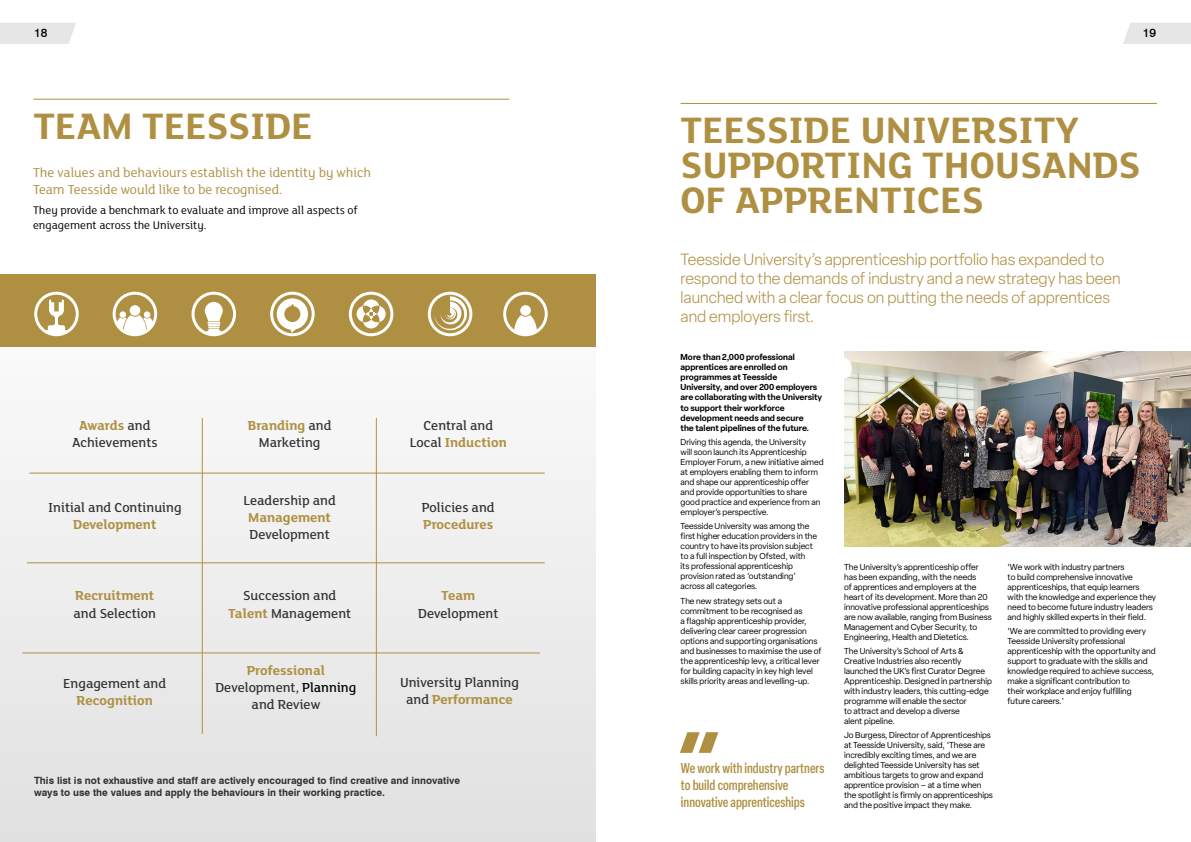
<style>
.page{position:relative;width:1191px;height:842px;background:#fff}
.page>*{position:absolute;margin:0;border:0;box-sizing:border-box;transform-origin:0 0}
.t1{font:700 40px/35px "FS Lola";color:#af9043}
.t2{font:300 16px/19.2px "Elza";color:#af9043}
.t3{font:500 14.2px/17px "FS Lola";color:#333232;text-align:center}
.t4{font:700 14.2px "FS Lola";color:#af9043}
.t5{font:14px/16.8px "FS Lola";color:#af9043}
.t6{font:500 condensed 14px/16.8px "Elza";color:#af9043}
.t7{font:12px/14.4px "FS Lola";color:#000}
.t8{font:500 12px "Swiss 721 BT";color:#000}
.Footnote{font:700 10px/12px "Swiss 721 BT";color:#333232}
.t9{font:8.5px/10px "Elza";color:#000}
.t10{font:600 8.5px/10.2px "Elza";color:#000}
.s1{font-weight:700;color:#af9043}
.s2{color:#000}
.s3{font-family:"Swiss 721 BT"}
</style>
<div class="page">
<div style="left:0;top:23px;width:76px;height:21px;background:#e6e6e6"></div>
<hr style="left:680px;top:103px;width:477px;height:1px;background:#af9043">
<svg style="left:1123px;top:23px;width:68px;height:21px"></svg>
<div style="left:0;top:257px;width:595px;height:585px;background:#eee"></div>
<hr style="left:202px;top:418px;width:1px;height:316px;background:#af9043">
<hr style="left:376px;top:418px;width:1px;height:318px;background:#af9043">
<hr style="left:29px;top:473px;width:515px;height:1px;background:#af9043">
<hr style="left:27px;top:563px;width:517px;height:1px;background:#af9043">
<hr style="left:22px;top:653px;width:518px;height:1px;background:#af9043">
<div style="left:0;top:275px;width:595px;height:72px;background:#af9043"></div>
<svg style="left:191px;top:292px;width:45px;height:44px"></svg>
<svg style="left:428px;top:292px;width:44px;height:44px"></svg>
<svg style="left:270px;top:292px;width:45px;height:44px"></svg>
<svg style="left:349px;top:292px;width:44px;height:44px"></svg>
<svg style="left:34px;top:292px;width:45px;height:44px"></svg>
<svg style="left:113px;top:292px;width:44px;height:44px"></svg>
<div style="left:130px;top:305px;width:10px;height:11px;background:#fff;border-radius:50%"></div>
<div style="left:144px;top:311px;width:6px;height:7px;background:#fff;border-radius:50%"></div>
<div style="left:120px;top:311px;width:6px;height:7px;background:#fff;border-radius:50%"></div>
<svg style="left:503px;top:292px;width:45px;height:44px"></svg>
<hr style="left:33px;top:99px;width:476px;height:1px;background:#af9043">
<img style="left:844px;top:351px;width:347px;height:196px">
<svg style="left:680px;top:732px;width:38px;height:21px"></svg>
<h3 class="t8" style="left:34px;top:26px;width:15px">18</h3>
<h1 class="t1" style="left:33px;top:107px;width:281px">TEAM TEESSIDE</h1>
<p class="t5" style="left:33px;top:164px;width:340px">The values and behaviours establish the identity by which<br>Team Teesside would like to be recognised.</p>
<p class="t7" style="left:33px;top:203px;width:326px">They provide a benchmark to evaluate and improve all aspects of engagement across the University.</p>
<p class="t3" style="left:72px;top:416px;width:87px"><span class="s1">Awards</span> and<br>Achievements</p>
<p class="t3" style="left:248px;top:416px;width:85px"><span class="s1">Branding</span> and<br>Marketing</p>
<p class="t3" style="left:410px;top:416px;width:99px">Central and<br>Local <span class="s1">Induction</span></p>
<p class="t3" style="left:48px;top:498px;width:135px">Initial and Continuing</p>
<p class="t4" style="left:73px;top:515px;width:85px">Development</p>
<p class="t3" style="left:243px;top:491px;width:94px">Leadership and</p>
<p class="t4" style="left:248px;top:507px;width:84px">Management</p>
<p class="t3" style="left:250px;top:525px;width:82px">Development</p>
<p class="t3" style="left:422px;top:498px;width:74px">Policies and</p>
<p class="t4" style="left:423px;top:515px;width:72px">Procedures</p>
<p class="t4" style="left:75px;top:586px;width:81px">Recruitment</p>
<p class="t3" style="left:74px;top:604px;width:84px">and Selection</p>
<p class="t3" style="left:228px;top:587px;width:125px">Succession and<br><span class="s1">Talent</span> Management</p>
<p class="t4" style="left:441px;top:586px;width:36px">Team</p>
<p class="t3" style="left:418px;top:604px;width:82px">Development</p>
<p class="t3" style="left:63px;top:675px;width:105px">Engagement and</p>
<p class="t4" style="left:76px;top:691px;width:78px">Recognition</p>
<p class="t4" style="left:247px;top:661px;width:80px">Professional</p>
<p class="t3" style="left:215px;top:679px;width:142px">Development, <span class="s2">Planning </span>and Review</p>
<p class="t3" style="left:400px;top:673px;width:121px">University Planning and <span class="s1">Performance</span></p>
<p class="Footnote" style="left:34px;top:775px;width:427px">This list is not exhaustive and staff are actively encouraged to find creative and innovative ways to use the values and apply the behaviours in their working practice.</p>
<p class="t8" style="left:1142px;top:26px;width:15px">19</p>
<h1 class="t1" style="left:680px;top:111px;width:461px">TEESSIDE UNIVERSITY<br>SUPPORTING THOUSANDS<br>OF APPRENTICES</h1>
<p class="t2" style="left:680px;top:249px;width:441px">Teesside University’s apprenticeship portfolio has expanded to respond to the demands of industry and a new strategy has been launched with a clear focus on putting the needs of apprentices and employers first.</p>
<p class="t10" style="left:680px;top:351px;width:143px">More than 2,000 professional apprentices are enrolled on programmes at Teesside<br>University, and over 200 employers are collaborating with the University to support their workforce development needs and secure<br>the talent pipelines of the future.</p>
<p class="t9" style="left:680px;top:437px;width:145px">Driving this agenda, the University<br>will soon launch its Apprenticeship Employer Forum, a new initiative aimed at employers enabling them to inform and shape our apprenticeship offer and provide opportunities to share good practice and experience from an employer’s perspective.</p>
<p class="t9" style="left:680px;top:521px;width:138px">Teesside University was among the first higher education providers in the country to have its provision subject to a full inspection by Ofsted, with<br>its professional apprenticeship provision rated as ‘outstanding’ across all categories.</p>
<p class="t9" style="left:680px;top:596px;width:142px">The new strategy sets out a commitment to be recognised as<br>a flagship apprenticeship provider, delivering clear career progression options and supporting organisations and businesses to maximise the use of the apprenticeship levy, a critical lever for building capacity in key high level skills priority areas and levelling-up.</p>
<p class="t6" style="left:681px;top:759px;width:145px">We work with industry partners to build comprehensive innovative apprenticeships</p>
<p class="t9" style="left:844px;top:561px;width:149px">The University’s apprenticeship offer has been expanding, with the needs<br>of apprentices and employers at the heart of its development. More than 20 innovative professional apprenticeships are now available, ranging from Business Management and Cyber Security, to Engineering, Health and Dietetics.</p>
<p class="t9" style="left:844px;top:646px;width:149px">The University’s School of Arts &amp; Creative Industries also recently launched the UK’s first Curator Degree Apprenticeship. Designed in partnership with industry leaders, this cutting-edge programme will enable the sector<br>to attract and develop a diverse<br>alent pipeline.</p>
<p class="t9" style="left:844px;top:730px;width:150px">Jo Burgess, Director of Apprenticeships at Teesside University, said, ‘These are incredibly exciting times, and we are delighted Teesside University has set ambitious targets to grow and expand apprentice provision – at a time when the spotlight is firmly on apprenticeships and the positive impact they make.</p>
<p class="t9" style="left:1007px;top:561px;width:150px">‘We work with industry partners<br>to build comprehensive innovative apprenticeships, that equip learners with the knowledge and experience they need to become future industry leaders and highly skilled experts in their field.</p>
<p class="t9" style="left:1007px;top:626px;width:149px">‘We are committed to providing every Teesside University professional apprenticeship with the opportunity and support to graduate with the skills and knowledge required to achieve success, make a significant contribution to<br>their workplace and enjoy fulfilling future careers.<span class="s3">’</span></p>
</div>
